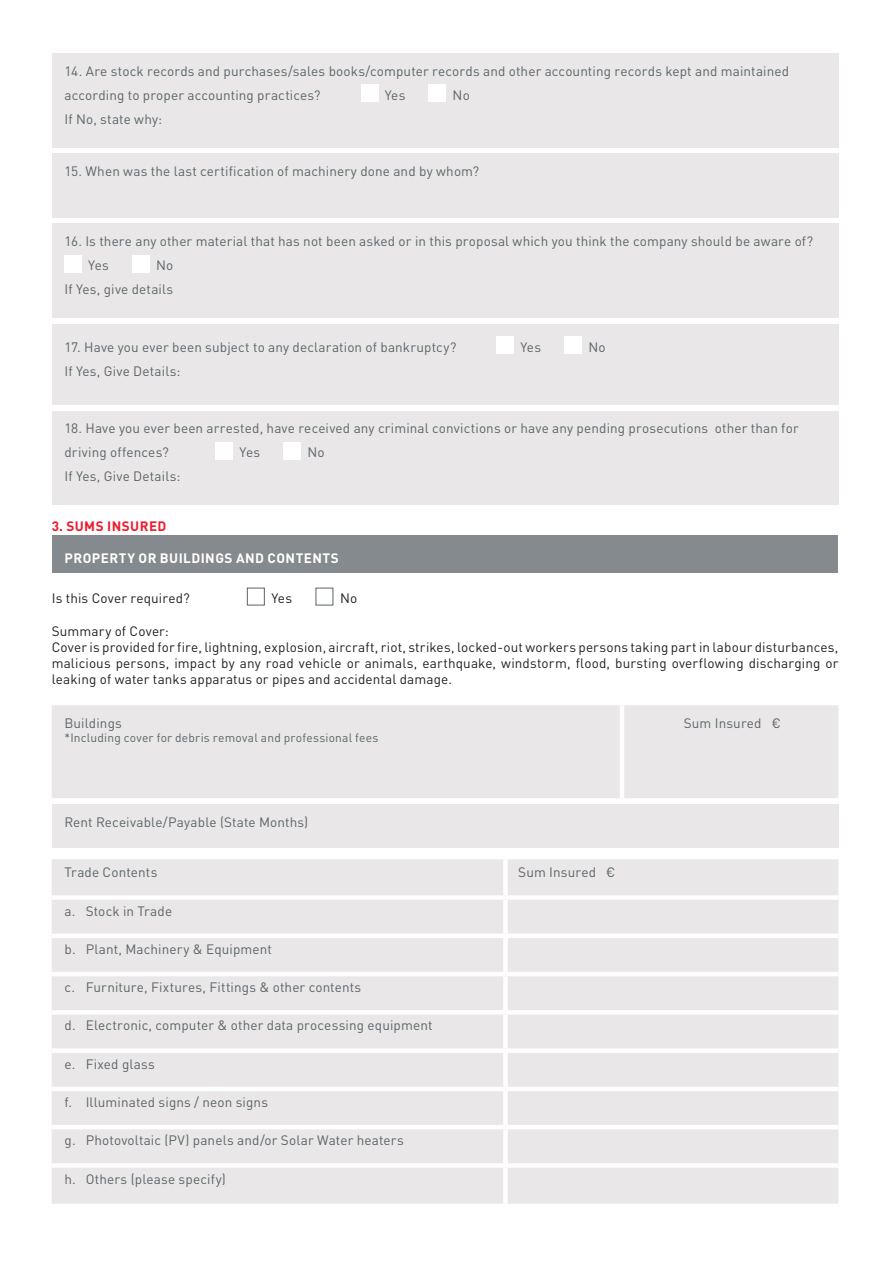
<style>
.page{position:relative;width:893px;height:1263px;background:#fff}
.page>*{position:absolute;margin:0;border:0;box-sizing:border-box;transform-origin:0 0}
.Body_text{font:13.5px/24px "DIN Pro";letter-spacing:.01em;color:#5c6468}
.Body_text-2{font:13.5px/16.2px "DIN Pro";letter-spacing:.01em;color:#231f20;text-align:justify}
.Paragraph_Header{font:700 13.5px "DIN Pro";letter-spacing:.035em;color:#fff}
.Paragraph_Header-2{font:700 13.5px "DIN Pro";letter-spacing:.035em;color:#ee1b2d}
.Body_text-3{font:12px "DIN Pro";letter-spacing:.015em;color:#5c6468}
</style>
<div class="page">
<div style="left:53px;top:535px;width:785px;height:38px;background:#848a8d"></div>
<div style="left:52px;top:53px;width:786px;height:95px;background:#e9e7e8"></div>
<div style="left:361px;top:85px;width:17px;height:17px;background:#fff"></div>
<div style="left:429px;top:85px;width:17px;height:17px;background:#fff"></div>
<div style="left:52px;top:154px;width:786px;height:64px;background:#e9e7e8"></div>
<div style="left:52px;top:224px;width:786px;height:94px;background:#e9e7e8"></div>
<div style="left:64px;top:255px;width:17px;height:17px;background:#fff"></div>
<div style="left:132px;top:255px;width:17px;height:17px;background:#fff"></div>
<div style="left:52px;top:324px;width:786px;height:81px;background:#e9e7e8"></div>
<div style="left:497px;top:337px;width:17px;height:17px;background:#fff"></div>
<div style="left:565px;top:337px;width:17px;height:17px;background:#fff"></div>
<div style="left:52px;top:411px;width:786px;height:93px;background:#e9e7e8"></div>
<div style="left:216px;top:442px;width:17px;height:17px;background:#fff"></div>
<div style="left:284px;top:442px;width:17px;height:17px;background:#fff"></div>
<div style="left:247px;top:588px;width:18px;height:17px;background:#fff;border:1px solid #5c6468"></div>
<div style="left:52px;top:705px;width:786px;height:93px;background:#e9e7e8"></div>
<hr style="left:620px;top:705px;width:4px;height:93px;background:#fff">
<div style="left:52px;top:804px;width:786px;height:43px;background:#e9e7e8"></div>
<div style="left:52px;top:859px;width:786px;height:345px;background:#e9e7e8"></div>
<div style="left:503px;top:859px;width:5px;height:36px;background:#fff"></div>
<div style="left:52px;top:895px;width:453px;height:5px;background:#fff"></div>
<div style="left:505px;top:895px;width:333px;height:5px;background:#fff"></div>
<div style="left:503px;top:900px;width:5px;height:33px;background:#fff"></div>
<div style="left:52px;top:933px;width:453px;height:5px;background:#fff"></div>
<div style="left:505px;top:933px;width:333px;height:5px;background:#fff"></div>
<div style="left:503px;top:938px;width:5px;height:34px;background:#fff"></div>
<hr style="left:52px;top:972px;width:453px;height:4px;background:#fff">
<hr style="left:505px;top:972px;width:333px;height:4px;background:#fff">
<div style="left:503px;top:976px;width:5px;height:34px;background:#fff"></div>
<hr style="left:52px;top:1010px;width:453px;height:4px;background:#fff">
<hr style="left:505px;top:1010px;width:333px;height:4px;background:#fff">
<div style="left:503px;top:1014px;width:5px;height:34px;background:#fff"></div>
<div style="left:52px;top:1048px;width:453px;height:5px;background:#fff"></div>
<div style="left:505px;top:1048px;width:333px;height:5px;background:#fff"></div>
<div style="left:503px;top:1053px;width:5px;height:34px;background:#fff"></div>
<hr style="left:52px;top:1087px;width:453px;height:4px;background:#fff">
<hr style="left:505px;top:1087px;width:333px;height:4px;background:#fff">
<div style="left:503px;top:1091px;width:5px;height:34px;background:#fff"></div>
<hr style="left:52px;top:1125px;width:453px;height:4px;background:#fff">
<hr style="left:505px;top:1125px;width:333px;height:4px;background:#fff">
<div style="left:503px;top:1129px;width:5px;height:34px;background:#fff"></div>
<div style="left:52px;top:1163px;width:453px;height:5px;background:#fff"></div>
<div style="left:505px;top:1163px;width:333px;height:5px;background:#fff"></div>
<div style="left:503px;top:1168px;width:5px;height:36px;background:#fff"></div>
<p class="Body_text" style="left:64px;top:57px;width:726px">14. Are stock records and purchases/sales books/computer records and other accounting records kept and maintained</p>
<p class="Body_text" style="left:64px;top:81px;width:258px">according to proper accounting practices?</p>
<p class="Body_text" style="left:385px;top:81px;width:22px">Yes</p>
<p class="Body_text" style="left:453px;top:81px;width:19px">No</p>
<p class="Body_text" style="left:64px;top:105px;width:99px">If No, state why:</p>
<p class="Body_text" style="left:64px;top:158px;width:416px">15. When was the last certification of machinery done and by whom?</p>
<p class="Body_text" style="left:88px;top:228px;width:726px;text-indent:-24px">16. Is there any other material that has not been asked or in this proposal which you think the company should be aware of?<br>Yes</p>
<p class="Body_text" style="left:156px;top:252px;width:19px">No</p>
<p class="Body_text" style="left:64px;top:276px;width:110px">If Yes, give details</p>
<p class="Body_text" style="left:64px;top:333px;width:393px">17. Have you ever been subject to any declaration of bankruptcy?</p>
<p class="Body_text" style="left:520px;top:333px;width:22px">Yes</p>
<p class="Body_text" style="left:588px;top:333px;width:19px">No</p>
<p class="Body_text" style="left:64px;top:357px;width:118px">If Yes, Give Details:</p>
<p class="Body_text" style="left:64px;top:415px;width:736px">18. Have you ever been arrested, have received any criminal convictions or have any pending prosecutions other than for driving offences?</p>
<p class="Body_text" style="left:240px;top:439px;width:22px">Yes</p>
<p class="Body_text" style="left:307px;top:439px;width:19px">No</p>
<p class="Body_text" style="left:64px;top:463px;width:118px">If Yes, Give Details:</p>
<p class="Paragraph_Header-2" style="left:52px;top:515px;width:116px">3. SUMS INSURED</p>
<p class="Paragraph_Header" style="left:64px;top:547px;width:276px">PROPERTY OR BUILDINGS AND CONTENTS</p>
<p class="Body_text-2" style="left:52px;top:589px;width:140px">Is this Cover required?</p>
<p class="Body_text-2" style="left:271px;top:589px;width:22px">Yes</p>
<p class="Body_text-2" style="left:340px;top:589px;width:19px">No</p>
<p class="Body_text-2" style="left:52px;top:621px;width:119px">Summary of Cover:</p>
<p class="Body_text-2" style="left:52px;top:638px;width:788px">Cover is provided for fire, lightning, explosion, aircraft, riot, strikes, locked-out workers persons taking part in labour disturbances, malicious persons, impact by any road vehicle or animals, earthquake, windstorm, flood, bursting overflowing discharging or leaking of water tanks apparatus or pipes and accidental damage.</p>
<p class="Body_text" style="left:64px;top:709px;width:59px">Buildings</p>
<p class="Body_text-3" style="left:64px;top:728px;width:315px">*Including cover for debris removal and professional fees</p>
<p class="Body_text" style="left:684px;top:709px;width:99px">Sum Insured €</p>
<p class="Body_text" style="left:64px;top:808px;width:245px">Rent Receivable/Payable (State Months)</p>
<p class="Body_text" style="left:64px;top:859px;width:94px">Trade Contents</p>
<p class="Body_text" style="left:518px;top:859px;width:99px">Sum Insured €</p>
<p class="Body_text" style="left:64px;top:897px;width:109px">a. Stock in Trade</p>
<p class="Body_text" style="left:64px;top:936px;width:209px">b. Plant, Machinery &amp; Equipment</p>
<p class="Body_text" style="left:64px;top:974px;width:298px">c. Furniture, Fixtures, Fittings &amp; other contents</p>
<p class="Body_text" style="left:64px;top:1012px;width:369px">d. Electronic, computer &amp; other data processing equipment</p>
<p class="Body_text" style="left:64px;top:1050px;width:92px">e. Fixed glass</p>
<p class="Body_text" style="left:64px;top:1089px;width:205px">f. Illuminated signs / neon signs</p>
<p class="Body_text" style="left:64px;top:1127px;width:341px">g. Photovoltaic (PV) panels and/or Solar Water heaters</p>
<p class="Body_text" style="left:64px;top:1165px;width:163px">h. Others (please specify)</p>
</div>
